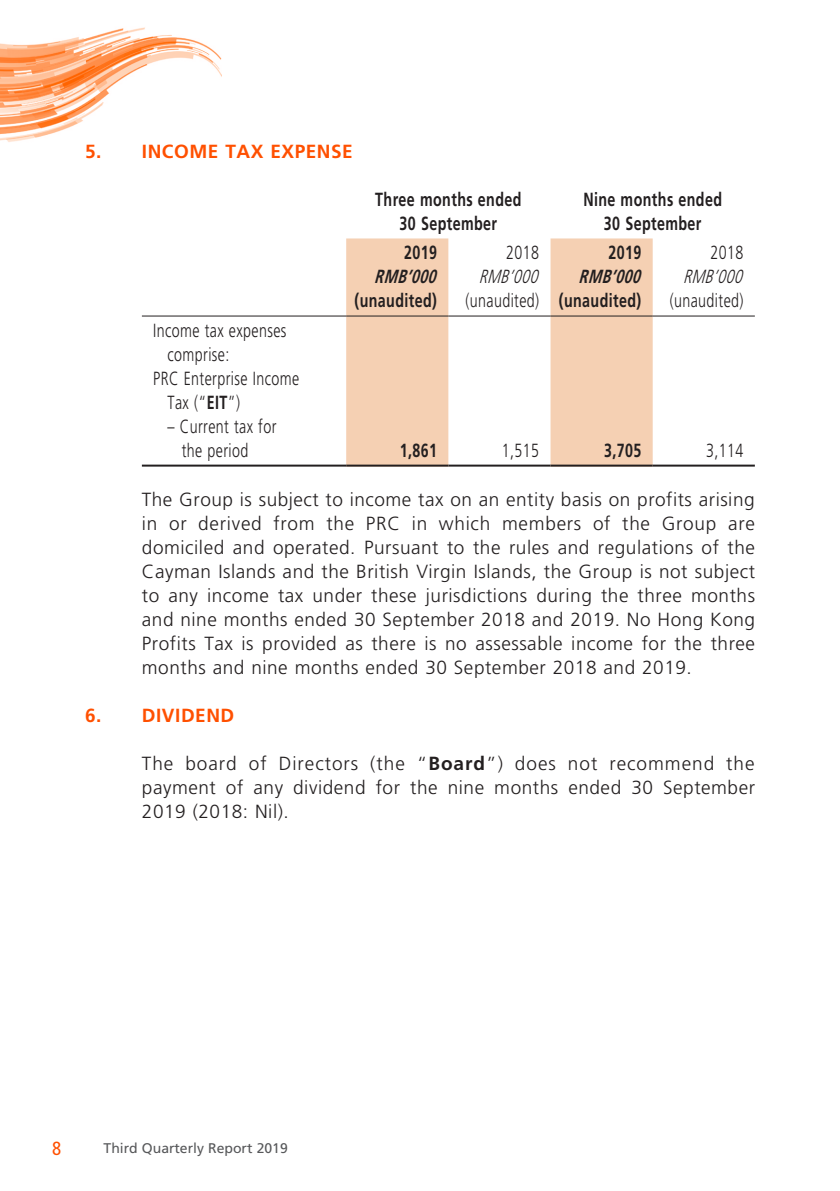
<style>
.page{position:relative;width:840px;height:1191px;background:#fff}
.page>*{position:absolute;margin:0;border:0;box-sizing:border-box;transform-origin:0 0}
.t1{font:300 19px/24px "Frutiger LT Std";letter-spacing:.03em;color:#231f20;text-align:justify}
.t2{font:300 19px/24px "Frutiger LT Std";letter-spacing:.03em;color:#231f20;scale:.75 1}
.t3{font:700 19px/24px "Frutiger LT Std";letter-spacing:.03em;color:#231f20;text-align:center;scale:.75 1}
.t4{font:700 19px "Frutiger LT Std";letter-spacing:.03em;color:#ff5000}
.t5{font:italic 700 19px "Frutiger LT Std";color:#231f20;scale:.75 1}
.t6{font:italic 300 19px "Frutiger LT Std";color:#231f20;scale:.75 1}
.t7{font:condensed 19px "Frutiger LT Std";color:#ff5000}
.t8{font:14px "Frutiger LT Std";color:#57585a}
.s1{font-weight:700}
</style>
<div class="page">
<img style="left:0;top:27px;width:221px;height:115px">
<svg style="left:346px;top:238px;width:306px;height:226px;fill:#f5d0b3"></svg>
<hr style="left:142px;top:315px;width:204px;height:1px;background:#231f20">
<hr style="left:346px;top:315px;width:102px;height:1px;background:#231f20">
<hr style="left:448px;top:315px;width:102px;height:1px;background:#231f20">
<hr style="left:550px;top:315px;width:102px;height:1px;background:#231f20">
<hr style="left:652px;top:315px;width:102px;height:1px;background:#231f20">
<hr style="left:142px;top:464px;width:204px;height:2px;background:#231f20">
<hr style="left:346px;top:464px;width:102px;height:2px;background:#231f20">
<hr style="left:448px;top:464px;width:102px;height:2px;background:#231f20">
<hr style="left:550px;top:464px;width:102px;height:2px;background:#231f20">
<hr style="left:652px;top:464px;width:102px;height:2px;background:#231f20">
<p class="t4" style="left:85px;top:140px;width:269px">5. INCOME TAX EXPENSE</p>
<p class="t3" style="left:375px;top:187px;width:196px">Three months ended<br>30 September</p>
<p class="t3" style="left:583px;top:187px;width:186px">Nine months ended<br>30 September</p>
<p class="t3" style="left:404px;top:241px;width:45px">2019</p>
<p class="t2" style="left:506px;top:241px;width:45px">2018</p>
<p class="t3" style="left:608px;top:241px;width:45px">2019</p>
<p class="t2" style="left:710px;top:241px;width:45px">2018</p>
<p class="t5" style="left:374px;top:265px;width:91px">RMB’000</p>
<p class="t6" style="left:478px;top:266px;width:88px">RMB’000</p>
<p class="t5" style="left:578px;top:265px;width:91px">RMB’000</p>
<p class="t6" style="left:682px;top:266px;width:88px">RMB’000</p>
<p class="t3" style="left:354px;top:289px;width:111px">(unaudited)</p>
<p class="t2" style="left:465px;top:289px;width:236px">(unaudited) <span class="s1">(unaudited)</span></p>
<p class="t2" style="left:669px;top:289px;width:100px">(unaudited)</p>
<p class="t2" style="left:153px;top:319px;width:179px">Income tax expenses</p>
<p class="t2" style="left:167px;top:343px;width:84px">comprise:</p>
<p class="t2" style="left:153px;top:367px;width:196px">PRC Enterprise Income</p>
<p class="t2" style="left:167px;top:391px;width:98px">Tax (“<span class="s1">EIT</span>”)</p>
<p class="t2" style="left:182px;top:415px;width:128px;text-indent:-14px">– Current tax for the period</p>
<p class="t3" style="left:399px;top:439px;width:51px">1,861</p>
<p class="t2" style="left:501px;top:439px;width:51px">1,515</p>
<p class="t3" style="left:603px;top:439px;width:51px">3,705</p>
<p class="t2" style="left:705px;top:439px;width:51px">3,114</p>
<p class="t1" style="left:142px;top:488px;width:614px">The Group is subject to income tax on an entity basis on profits arising in or derived from the PRC in which members of the Group are domiciled and operated. Pursuant to the rules and regulations of the Cayman Islands and the British Virgin Islands, the Group is not subject to any income tax under these jurisdictions during the three months and nine months ended 30 September 2018 and 2019. No Hong Kong Profits Tax is provided as there is no assessable income for the three months and nine months ended 30 September 2018 and 2019.</p>
<p class="t4" style="left:85px;top:704px;width:151px">6. DIVIDEND</p>
<p class="t1" style="left:142px;top:752px;width:614px">The board of Directors (the “<span class="s1">Board</span>”) does not recommend the payment of any dividend for the nine months ended 30 September 2019 (2018: Nil).</p>
<p class="t7" style="left:52px;top:1137px;width:11px">8</p>
<p class="t8" style="left:103px;top:1139px;width:186px">Third Quarterly Report 2019</p>
</div>
